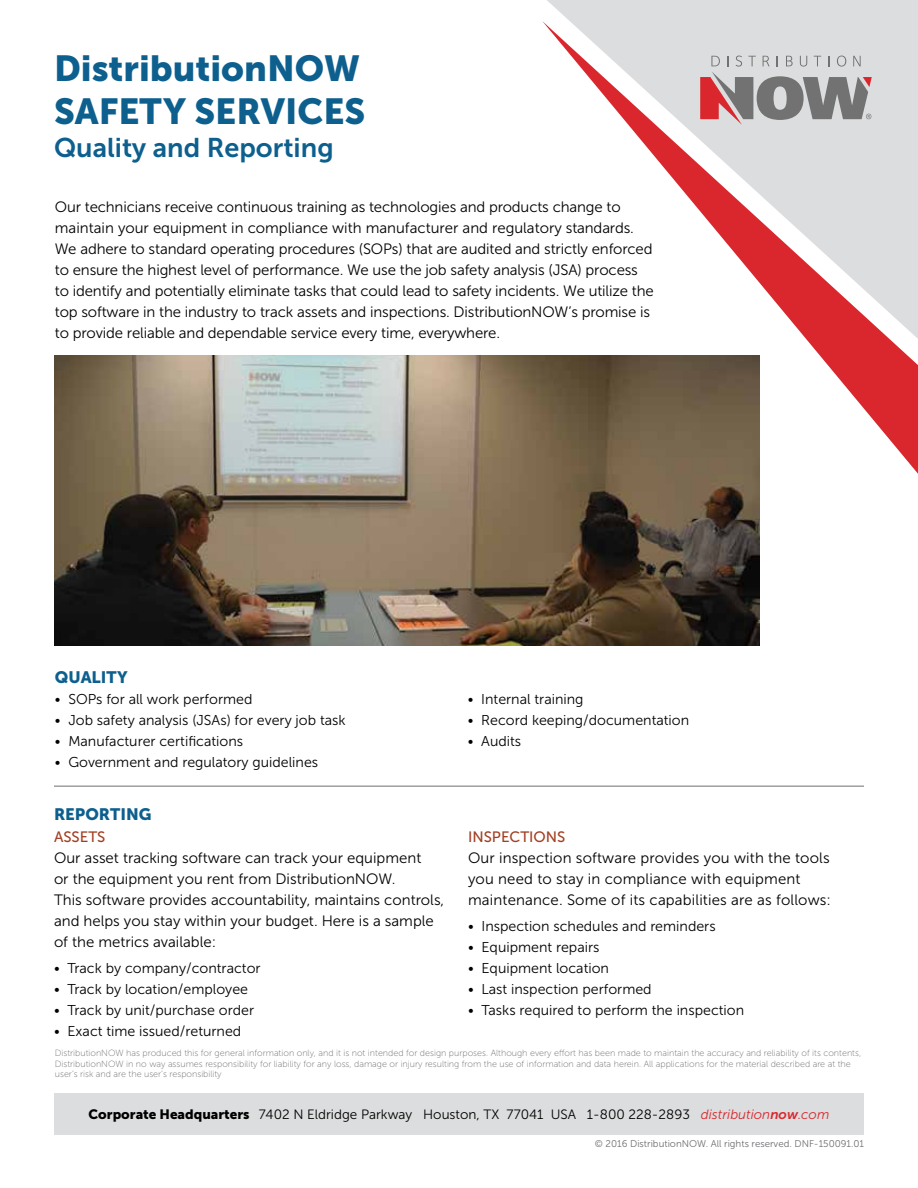
<style>
.page{position:relative;width:918px;height:1188px;background:#fff}
.page>*{position:absolute;margin:0;border:0;box-sizing:border-box;transform-origin:0 0}
.t1{font:36px/43.2px "Museo Sans 900";color:#0d5f8e}
.t2{font:27px "Museo Sans 700";color:#0d5f8e}
.t3{font:16.5px "Museo Sans 900";color:#0d5f8e}
.t4{font:15px/21px "Museo Sans 300";letter-spacing:-.01em;color:#000}
.t5{font:15px/21px "Museo Sans 300";letter-spacing:.01em;color:#000}
.t6{font:15px "Museo Sans 500";color:#a23f23}
.t7{font:14.25px "Museo Sans 300";color:#000}
.t8{font:13.5px "Museo Sans 300";color:#000}
.t9{font:9.75px "Museo Sans 300";color:#6d6e71}
.t10{font:9px/10.5px "Museo Sans 100";color:#6d6e71}
.s1{font-family:"Museo Sans 900"}
.s2{font-style:italic;color:#d9272d}
.s3{font-family:"Museo Sans 700";font-style:italic;color:#d9272d}
</style>
<div class="page">
<div style="left:54px;top:1094px;width:810px;height:41px;background:#dcddde"></div>
<div style="left:547px;top:0;width:371px;height:21px;background:#dcddde"></div>
<svg style="left:542px;top:21px;width:376px;height:474px"></svg>
<hr style="left:54px;top:786px;width:810px;height:1px;background:#6d6e71">
<svg style="left:700px;top:56px;width:172px;height:69px;background:#b3a5a6"></svg>
<img style="left:54px;top:355px;width:705px;height:291px">
<h1 class="t1" style="left:54px;top:47px;width:313px">DistributionNOW<br>SAFETY SERVICES</h1>
<h2 class="t2" style="left:54px;top:132px;width:281px">Quality and Reporting</h2>
<p class="t4" style="left:55px;top:197px;width:600px">Our technicians receive continuous training as technologies and products change to maintain your equipment in compliance with manufacturer and regulatory standards.<br>We adhere to standard operating procedures (SOPs) that are audited and strictly enforced to ensure the highest level of performance. We use the job safety analysis (JSA) process to identify and potentially eliminate tasks that could lead to safety incidents. We utilize the top software in the industry to track assets and inspections. DistributionNOW’s promise is to provide reliable and dependable service every time, everywhere.</p>
<p class="t3" style="left:55px;top:668px;width:75px">QUALITY</p>
<p class="t7" style="left:55px;top:692px;width:199px">• SOPs for all work performed</p>
<p class="t7" style="left:55px;top:713px;width:292px">• Job safety analysis (JSAs) for every job task</p>
<p class="t7" style="left:55px;top:734px;width:190px">• Manufacturer certifications</p>
<p class="t7" style="left:55px;top:755px;width:265px">• Government and regulatory guidelines</p>
<p class="t3" style="left:54px;top:805px;width:99px">REPORTING</p>
<p class="t6" style="left:54px;top:829px;width:53px">ASSETS</p>
<p class="t4" style="left:54px;top:848px;width:392px">Our asset tracking software can track your equipment<br>or the equipment you rent from DistributionNOW.<br>This software provides accountability, maintains controls, and helps you stay within your budget. Here is a sample of the metrics available:</p>
<p class="t7" style="left:54px;top:960px;width:208px">• Track by company/contractor</p>
<p class="t7" style="left:54px;top:981px;width:196px">• Track by location/employee</p>
<p class="t7" style="left:54px;top:1002px;width:202px">• Track by unit/purchase order</p>
<p class="t7" style="left:54px;top:1023px;width:189px">• Exact time issued/returned</p>
<p class="t7" style="left:468px;top:692px;width:117px">• Internal training</p>
<p class="t7" style="left:468px;top:713px;width:223px">• Record keeping/documentation</p>
<p class="t7" style="left:468px;top:734px;width:55px">• Audits</p>
<p class="t6" style="left:468px;top:829px;width:99px">INSPECTIONS</p>
<p class="t5" style="left:468px;top:848px;width:365px">Our inspection software provides you with the tools you need to stay in compliance with equipment maintenance. Some of its capabilities are as follows:</p>
<p class="t7" style="left:468px;top:918px;width:249px">• Inspection schedules and reminders</p>
<p class="t7" style="left:468px;top:939px;width:133px">• Equipment repairs</p>
<p class="t7" style="left:468px;top:960px;width:143px">• Equipment location</p>
<p class="t7" style="left:468px;top:981px;width:185px">• Last inspection performed</p>
<p class="t7" style="left:468px;top:1002px;width:278px">• Tasks required to perform the inspection</p>
<p class="t10" style="left:55px;top:1048px;width:808px">DistributionNOW has produced this for general information only, and it is not intended for design purposes. Although every effort has been made to maintain the accuracy and reliability of its contents,<br>DistributionNOW in no way assumes responsibility for liability for any loss, damage or injury resulting from the use of information and data herein. All applications for the material described are at the user’s risk and are the user’s responsibility</p>
<p class="t8" style="left:89px;top:1107px;width:742px"><span class="s1">Corporate Headquarters</span> 7402 N Eldridge Parkway Houston, TX 77041 USA 1-800 228-2893 <span class="s2">distribution</span><span class="s3">now</span><span class="s2">.com</span></p>
<p class="t9" style="left:595px;top:1138px;width:271px">© 2016 DistributionNOW. All rights reserved. DNF-150091.01</p>
</div>
